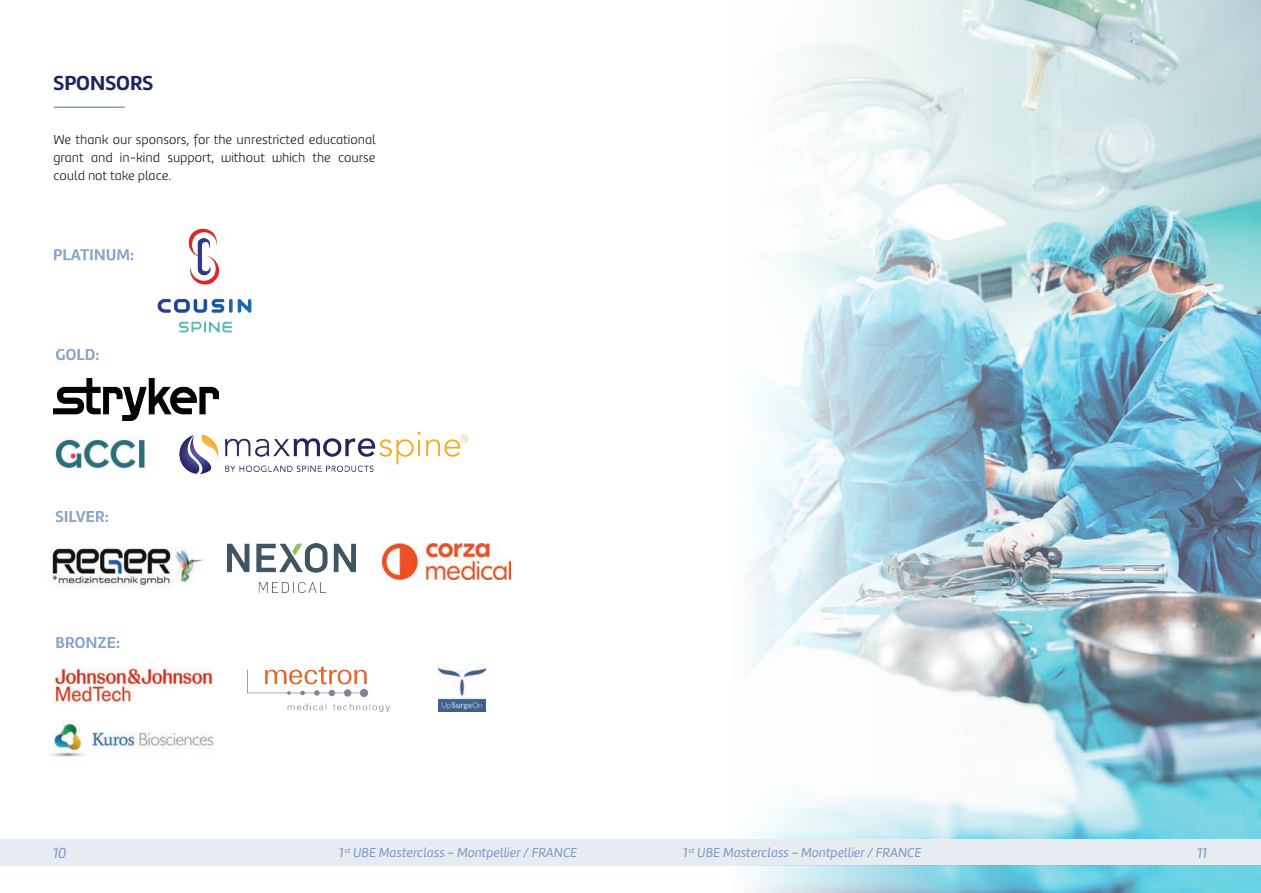
<style>
.page{position:relative;width:1261px;height:893px;background:#fff}
.page>*{position:absolute;margin:0;border:0;box-sizing:border-box;transform-origin:0 0}
.t1{font:700 21px "Marine";color:#1d255e}
.t2{font:italic 15px "Marine";color:#809cc1}
.t3{font:300 13.5px/18px "Marine UP";color:#231f20;text-align:justify}
.t4{font:italic 13.5px "Marine";color:#809cc1}
.t5{font:italic 7.8px "Marine";color:#809cc1}
.s1{font-size:13.5px}
</style>
<div class="page">
<div style="left:0;top:839px;width:1261px;height:27px;background:#e6ecf2"></div>
<img style="left:750px;top:0;width:511px;height:839px">
<img style="left:750px;top:866px;width:511px;height:27px">
<hr style="left:54px;top:107px;width:70px;height:1px;background:#809cc1">
<svg style="left:54px;top:249px;width:79px;height:11px"></svg>
<svg style="left:56px;top:349px;width:43px;height:11px"></svg>
<svg style="left:56px;top:511px;width:52px;height:11px"></svg>
<svg style="left:56px;top:637px;width:63px;height:11px"></svg>
<img style="left:179px;top:432px;width:289px;height:42px">
<img style="left:51px;top:547px;width:151px;height:41px">
<img style="left:383px;top:543px;width:127px;height:36px">
<img style="left:48px;top:721px;width:165px;height:36px">
<img style="left:53px;top:379px;width:165px;height:41px">
<img style="left:438px;top:664px;width:47px;height:47px">
<img style="left:53px;top:666px;width:160px;height:38px">
<img style="left:157px;top:228px;width:95px;height:105px">
<img style="left:227px;top:543px;width:128px;height:49px">
<img style="left:55px;top:439px;width:91px;height:32px">
<img style="left:247px;top:666px;width:142px;height:45px">
<h1 class="t1" style="left:54px;top:69px;width:101px">SPONSORS</h1>
<p class="t3" style="left:54px;top:130px;width:324px">We thank our sponsors, for the unrestricted educational grant and in-kind support, without which the course could not take place.</p>
<p class="t2" style="left:53px;top:844px;width:15px">10</p>
<p class="t4" style="left:353px;top:844px;width:226px">UBE Masterclass - Montpellier / FRANCE</p>
<p class="t2" style="left:1196px;top:844px;width:12px">11</p>
<p class="t4" style="left:339px;top:844px;width:6px">1</p>
<p class="t4" style="left:697px;top:844px;width:226px">UBE Masterclass - Montpellier / FRANCE</p>
<p class="t5" style="left:344px;top:845px;width:7px">st</p>
<p class="t5" style="left:683px;top:845px;width:13px"><span class="s1">1</span>st</p>
</div>
